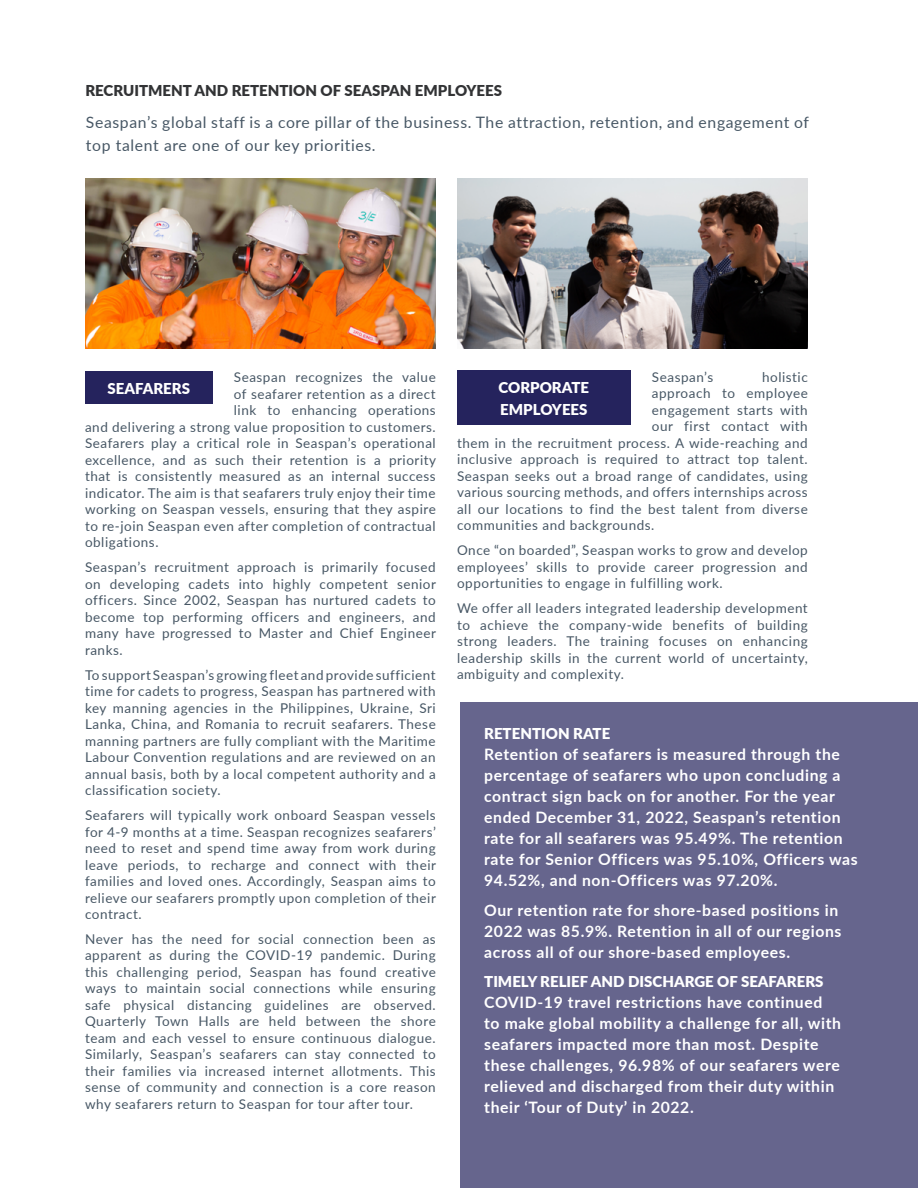
<style>
.page{position:relative;width:918px;height:1188px;background:#fff}
.page>*{position:absolute;margin:0;border:0;box-sizing:border-box;transform-origin:0 0}
.t1{font:700 15.75px/21px "Lato";letter-spacing:.04em;color:#fff}
.t2{font:15.75px/22.5px "Lato";letter-spacing:.04em;color:#475765}
.t3{font:900 15px/22.5px "Lato";color:#fff}
.t4{font:900 15px "Lato";color:#323335}
.t5{font:13.5px/16.5px "Lato";letter-spacing:.04em;color:#475765;text-align:justify}
</style>
<div class="page">
<div style="left:85px;top:371px;width:128px;height:33px;background:#25235d"></div>
<img style="left:85px;top:179px;width:351px;height:170px">
<img style="left:457px;top:179px;width:351px;height:170px">
<div style="left:457px;top:371px;width:174px;height:54px;background:#25235d"></div>
<div style="left:460px;top:702px;width:458px;height:486px;background:#66658d"></div>
<p class="t4" style="left:85px;top:79px;width:418px">RECRUITMENT AND RETENTION OF SEASPAN EMPLOYEES</p>
<p class="t2" style="left:86px;top:110px;width:725px">Seaspan’s global staff is a core pillar of the business. The attraction, retention, and engagement of top talent are one of our key priorities.</p>
<p class="t5" style="left:234px;top:368px;width:203px">Seaspan recognizes the value</p>
<p class="t5" style="left:234px;top:385px;width:203px">of seafarer retention as a direct</p>
<p class="t5" style="left:234px;top:401px;width:203px">link to enhancing operations</p>
<p class="t5" style="left:85px;top:418px;width:352px">and delivering a strong value proposition to customers.</p>
<p class="t5" style="left:85px;top:434px;width:352px">Seafarers play a critical role in Seaspan’s operational</p>
<p class="t5" style="left:85px;top:451px;width:353px">excellence, and as such their retention is a priority</p>
<p class="t5" style="left:85px;top:467px;width:352px">that is consistently measured as an internal success</p>
<p class="t5" style="left:85px;top:484px;width:352px">indicator. The aim is that seafarers truly enjoy their time</p>
<p class="t5" style="left:85px;top:500px;width:352px">working on Seaspan vessels, ensuring that they aspire</p>
<p class="t5" style="left:85px;top:517px;width:352px">to re-join Seaspan even after completion of contractual</p>
<p class="t5" style="left:85px;top:533px;width:75px">obligations.</p>
<p class="t5" style="left:85px;top:558px;width:353px">Seaspan’s recruitment approach is primarily focused on developing cadets into highly competent senior officers. Since 2002, Seaspan has nurtured cadets to become top performing officers and engineers, and many have progressed to Master and Chief Engineer ranks.</p>
<p class="t5" style="left:85px;top:666px;width:352px">To support Seaspan’s growing fleet and provide sufficient time for cadets to progress, Seaspan has partnered with key manning agencies in the Philippines, Ukraine, Sri Lanka, China, and Romania to recruit seafarers. These manning partners are fully compliant with the Maritime Labour Convention regulations and are reviewed on an annual basis, both by a local competent authority and a classification society.</p>
<p class="t5" style="left:85px;top:806px;width:353px">Seafarers will typically work onboard Seaspan vessels for 4-9 months at a time. Seaspan recognizes seafarers’ need to reset and spend time away from work during leave periods, to recharge and connect with their families and loved ones. Accordingly, Seaspan aims to relieve our seafarers promptly upon completion of their contract.</p>
<p class="t5" style="left:85px;top:930px;width:352px">Never has the need for social connection been as apparent as during the COVID-19 pandemic. During this challenging period, Seaspan has found creative ways to maintain social connections while ensuring safe physical distancing guidelines are observed.<br>Quarterly Town Halls are held between the shore team and each vessel to ensure continuous dialogue.<br>Similarly, Seaspan’s seafarers can stay connected to their families via increased internet allotments. This sense of community and connection is a core reason why seafarers return to Seaspan for tour after tour.</p>
<p class="t3" style="left:108px;top:376px;width:84px">SEAFARERS</p>
<p class="t5" style="left:652px;top:368px;width:63px">Seaspan’s</p>
<p class="t5" style="left:762px;top:368px;width:47px">holistic</p>
<p class="t5" style="left:652px;top:384px;width:157px">approach to employee</p>
<p class="t5" style="left:652px;top:401px;width:157px">engagement starts with</p>
<p class="t5" style="left:652px;top:417px;width:157px">our first contact with</p>
<p class="t5" style="left:457px;top:434px;width:352px">them in the recruitment process. A wide-reaching and</p>
<p class="t5" style="left:457px;top:450px;width:352px">inclusive approach is required to attract top talent.</p>
<p class="t5" style="left:457px;top:467px;width:352px">Seaspan seeks out a broad range of candidates, using</p>
<p class="t5" style="left:457px;top:483px;width:352px">various sourcing methods, and offers internships across</p>
<p class="t5" style="left:457px;top:500px;width:352px">all our locations to find the best talent from diverse</p>
<p class="t5" style="left:457px;top:516px;width:199px">communities and backgrounds.</p>
<p class="t5" style="left:457px;top:541px;width:352px">Once “on boarded”, Seaspan works to grow and develop employees’ skills to provide career progression and opportunities to engage in fulfilling work.</p>
<p class="t5" style="left:457px;top:599px;width:352px">We offer all leaders integrated leadership development to achieve the company-wide benefits of building strong leaders. The training focuses on enhancing leadership skills in the current world of uncertainty, ambiguity and complexity.</p>
<p class="t3" style="left:499px;top:375px;width:92px">CORPORATE<br>EMPLOYEES</p>
<p class="t3" style="left:484px;top:722px;width:128px">RETENTION RATE</p>
<p class="t1" style="left:484px;top:743px;width:375px">Retention of seafarers is measured through the percentage of seafarers who upon concluding a contract sign back on for another. For the year ended December 31, 2022, Seaspan’s retention rate for all seafarers was 95.49%. The retention rate for Senior Officers was 95.10%, Officers was 94.52%, and non-Officers was 97.20%.</p>
<p class="t1" style="left:484px;top:899px;width:359px">Our retention rate for shore-based positions in<br>2022 was 85.9%. Retention in all of our regions across all of our shore-based employees.</p>
<p class="t3" style="left:484px;top:970px;width:341px">TIMELY RELIEF AND DISCHARGE OF SEAFARERS</p>
<p class="t1" style="left:484px;top:991px;width:358px">COVID-19 travel restrictions have continued to make global mobility a challenge for all, with seafarers impacted more than most. Despite these challenges, 96.98% of our seafarers were relieved and discharged from their duty within their ‘Tour of Duty’ in 2022.</p>
</div>
